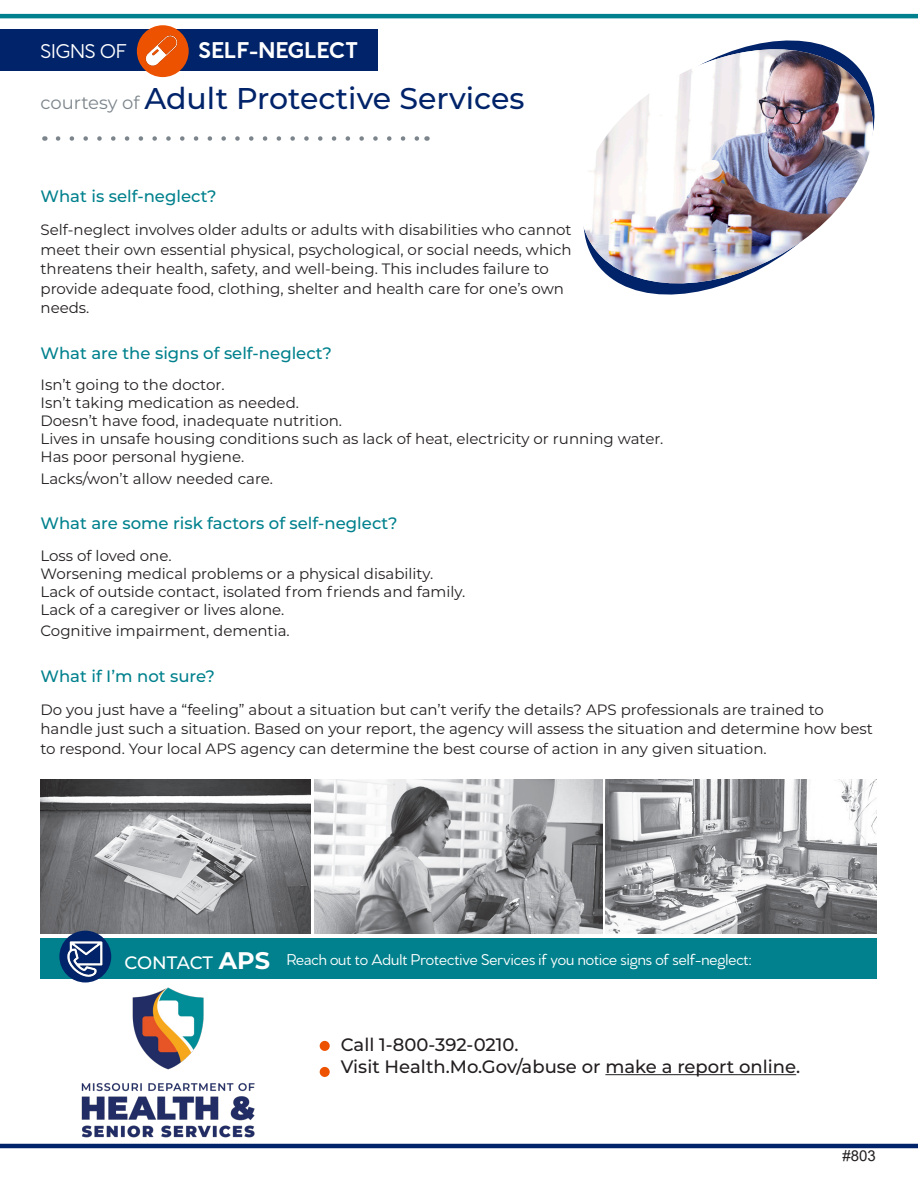
<style>
.page{position:relative;width:918px;height:1188px;background:#fff}
.page>*{position:absolute;margin:0;border:0;box-sizing:border-box;transform-origin:0 0}
.t1{font:500 30px "Montserrat";color:#002369}
.t2{font:700 24px "Venti CF";letter-spacing:.01em;color:#fff}
.t3{font:21px "Venti CF";letter-spacing:.01em;color:#fff}
.t4{font:500 18px "Montserrat";color:#231f20}
.t5{font:500 18px "Montserrat";letter-spacing:-.01em;color:#fff}
.Teal_question_subhea{font:500 16.5px "Montserrat";color:#00818d}
.t6{font:16.5px "Venti CF";color:#fff}
.Gray_question_subhea{font:500 16.5px "Montserrat";color:#00818d}
.APS_body_text{font:15px/19.5px "Montserrat";color:#231f20}
.t7{font:15px "Arial";color:#231f20}
.s1{font-weight:400;font-size:18px;color:#7c858c}
.s2{font-weight:700;font-size:24px}
</style>
<div class="page">
<svg style="left:58px;top:136px;width:361px;height:5px"></svg>
<div style="left:0;top:30px;width:378px;height:41px;background:#002369"></div>
<hr style="left:0;top:14px;width:918px;height:4px;background:#00818d">
<svg style="left:738px;top:40px;width:95px;height:9px"></svg>
<img style="left:583px;top:49px;width:292px;height:246px">
<div style="left:137px;top:25px;width:52px;height:52px;background:#ed5200;border-radius:50%"></div>
<img style="left:40px;top:780px;width:270px;height:153px">
<img style="left:606px;top:780px;width:270px;height:153px">
<hr style="left:0;top:1144px;width:918px;height:4px;background:#002369">
<img style="left:142px;top:31px;width:40px;height:40px">
<img style="left:315px;top:780px;width:287px;height:153px">
<div style="left:40px;top:938px;width:838px;height:41px;background:#00818d"></div>
<div style="left:59px;top:931px;width:52px;height:51px;background:#002369;border-radius:50%"></div>
<img style="left:67px;top:941px;width:38px;height:37px">
<img style="left:62px;top:987px;width:205px;height:157px">
<hr style="left:605px;top:1074px;width:191px;height:1px;background:#231f20">
<div style="left:320px;top:1041px;width:10px;height:10px;background:#ed5200;border-radius:50%"></div>
<div style="left:320px;top:1067px;width:10px;height:10px;background:#ed5200;border-radius:50%"></div>
<p class="t3" style="left:41px;top:38px;width:88px">SIGNS OF</p>
<p class="t2" style="left:199px;top:35px;width:161px">SELF-NEGLECT</p>
<p class="t1" style="left:40px;top:78px;width:486px"><span class="s1">courtesy of</span> Adult Protective Services</p>
<p class="Gray_question_subhea" style="left:40px;top:185px;width:178px">What is self-neglect?</p>
<p class="APS_body_text" style="left:40px;top:219px;width:533px">Self-neglect involves older adults or adults with disabilities who cannot meet their own essential physical, psychological, or social needs, which threatens their health, safety, and well-being. This includes failure to provide adequate food, clothing, shelter and health care for one’s own needs.</p>
<p class="Teal_question_subhea" style="left:40px;top:341px;width:293px">What are the signs of self-neglect?</p>
<p class="APS_body_text" style="left:40px;top:374px;width:186px">Isn’t going to the doctor.</p>
<p class="APS_body_text" style="left:40px;top:392px;width:260px">Isn’t taking medication as needed.</p>
<p class="APS_body_text" style="left:40px;top:410px;width:303px">Doesn’t have food, inadequate nutrition.</p>
<p class="APS_body_text" style="left:40px;top:428px;width:624px">Lives in unsafe housing conditions such as lack of heat, electricity or running water.</p>
<p class="APS_body_text" style="left:40px;top:446px;width:205px">Has poor personal hygiene.</p>
<p class="APS_body_text" style="left:40px;top:468px;width:234px">Lacks/won’t allow needed care.</p>
<p class="Teal_question_subhea" style="left:40px;top:512px;width:359px">What are some risk factors of self-neglect?</p>
<p class="APS_body_text" style="left:40px;top:545px;width:133px">Loss of loved one.</p>
<p class="APS_body_text" style="left:40px;top:563px;width:394px">Worsening medical problems or a physical disability.</p>
<p class="APS_body_text" style="left:40px;top:581px;width:426px">Lack of outside contact, isolated from friends and family.</p>
<p class="APS_body_text" style="left:40px;top:599px;width:245px">Lack of a caregiver or lives alone.</p>
<p class="APS_body_text" style="left:40px;top:621px;width:251px">Cognitive impairment, dementia.</p>
<p class="Teal_question_subhea" style="left:40px;top:664px;width:176px">What if I’m not sure?</p>
<p class="APS_body_text" style="left:40px;top:699px;width:834px">Do you just have a “feeling” about a situation but can’t verify the details? APS professionals are trained to handle just such a situation. Based on your report, the agency will assess the situation and determine how best to respond. Your local APS agency can determine the best course of action in any given situation.</p>
<p class="t5" style="left:124px;top:950px;width:147px">CONTACT <span class="s2">APS</span></p>
<p class="t6" style="left:287px;top:949px;width:466px">Reach out to Adult Protective Services if you notice signs of self-neglect:</p>
<p class="t4" style="left:341px;top:1032px;width:179px">Call 1-800-392-0210.</p>
<p class="t4" style="left:341px;top:1054px;width:461px">Visit Health.Mo.Gov/abuse or make a report online.</p>
<p class="t7" style="left:842px;top:1145px;width:35px">#803</p>
</div>
